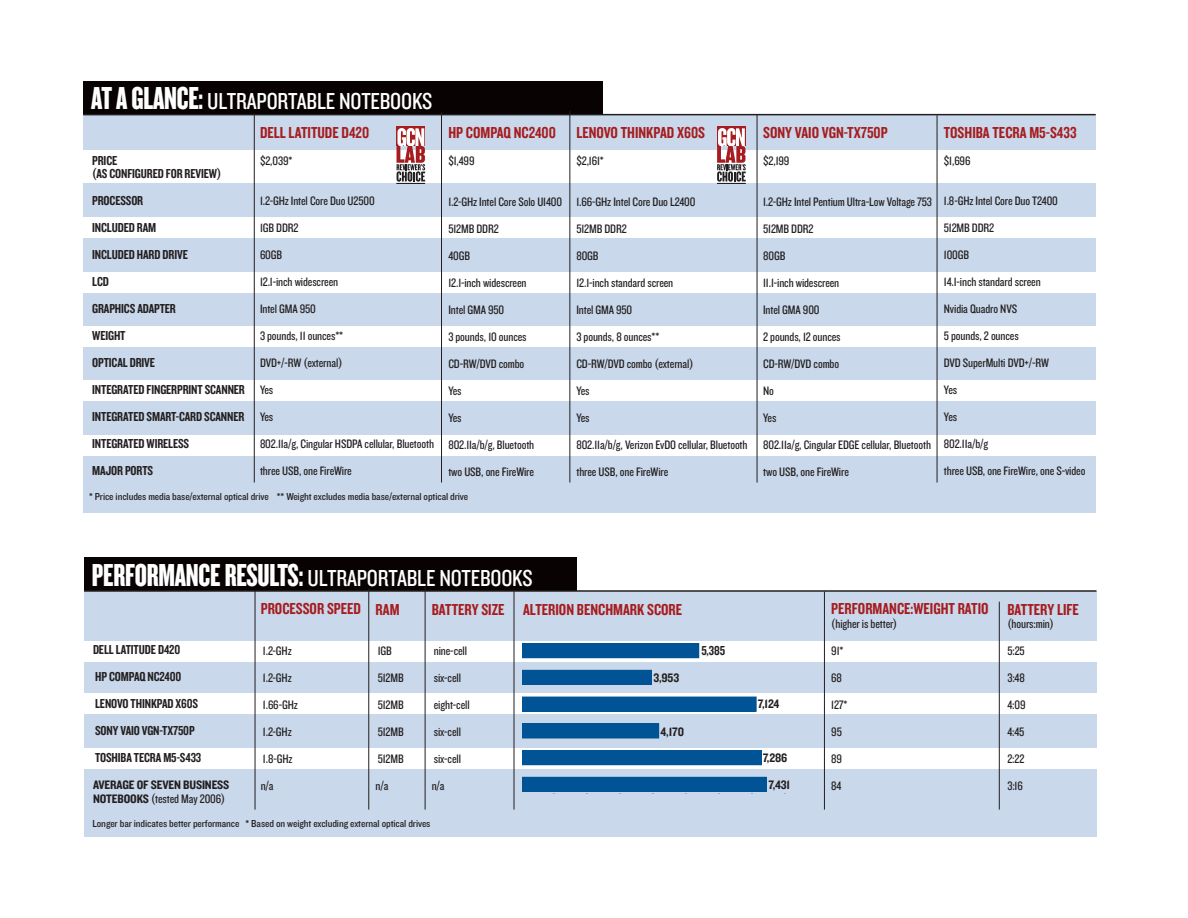
<style>
.page{position:relative;width:1188px;height:918px;background:#fff}
.page>*{position:absolute;margin:0;border:0;box-sizing:border-box;transform-origin:0 0}
.t1{font:24px "Knockout HTF29 Junior Liteweight";letter-spacing:-.01em;color:#fff}
.t2{font:16.5px "Knockout HTF49 Liteweight";color:#a61c1f}
.t3{font:13.5px/27px "Knockout HTF49 Liteweight";letter-spacing:-.01em;color:#231f20}
.t4{font:12.75px/27px "Knockout HTF29 Junior Liteweight";letter-spacing:-.01em;color:#231f20}
.t5{font:12.75px/27.6px "Knockout HTF50 Welterweight";letter-spacing:-.01em;color:#231f20;text-align:center}
.t6{font:12.45px "Myriad";color:#231f20}
.t7{font:10.5px "Knockout HTF30 Junior Welterwt";letter-spacing:-.01em;color:#231f20}
.s1{font-family:"Knockout HTF68 Full Featherwt";font-size:33px}
.s2{font-family:"Knockout HTF50 Welterweight"}
</style>
<div class="page">
<div style="left:83px;top:115px;width:1013px;height:397px;background:#c9d8ea"></div>
<div style="left:83px;top:81px;width:520px;height:33px;background:#080302"></div>
<div style="left:83px;top:150px;width:1013px;height:33px;background:#fff"></div>
<div style="left:83px;top:217px;width:1013px;height:21px;background:#fff"></div>
<div style="left:83px;top:272px;width:1013px;height:20px;background:#fff"></div>
<div style="left:83px;top:326px;width:1013px;height:21px;background:#fff"></div>
<div style="left:83px;top:380px;width:1013px;height:21px;background:#fff"></div>
<div style="left:83px;top:435px;width:1013px;height:20px;background:#fff"></div>
<hr style="left:937px;top:115px;width:1px;height:368px;background:#231f20">
<hr style="left:757px;top:115px;width:1px;height:368px;background:#231f20">
<hr style="left:569px;top:111px;width:1px;height:372px;background:#231f20">
<hr style="left:441px;top:112px;width:1px;height:371px;background:#231f20">
<hr style="left:254px;top:114px;width:1px;height:369px;background:#231f20">
<div style="left:397px;top:127px;width:28px;height:19px;background:#a61c1f"></div>
<svg style="left:397px;top:128px;width:28px;height:56px"></svg>
<div style="left:717px;top:127px;width:29px;height:19px;background:#a61c1f"></div>
<svg style="left:717px;top:128px;width:29px;height:56px"></svg>
<hr style="left:83px;top:114px;width:1013px;height:1px;background:#231f20">
<div style="left:84px;top:591px;width:1012px;height:246px;background:#c9d8ea"></div>
<div style="left:84px;top:557px;width:493px;height:34px;background:#080302"></div>
<div style="left:84px;top:641px;width:1012px;height:21px;background:#fff"></div>
<div style="left:84px;top:693px;width:1012px;height:21px;background:#fff"></div>
<div style="left:84px;top:748px;width:1012px;height:21px;background:#fff"></div>
<hr style="left:824px;top:592px;width:1px;height:218px;background:#231f20">
<hr style="left:514px;top:591px;width:1px;height:219px;background:#231f20">
<hr style="left:425px;top:587px;width:1px;height:223px;background:#231f20">
<hr style="left:368px;top:589px;width:1px;height:221px;background:#231f20">
<hr style="left:255px;top:590px;width:1px;height:220px;background:#231f20">
<hr style="left:84px;top:590px;width:1012px;height:2px;background:#231f20">
<hr style="left:999px;top:602px;width:1px;height:208px;background:#231f20">
<hr style="left:522px;top:642px;width:1px;height:151px;background:#231f20">
<div style="left:522px;top:643px;width:177px;height:15px;background:#005495"></div>
<div style="left:522px;top:670px;width:130px;height:15px;background:#005495"></div>
<div style="left:522px;top:697px;width:234px;height:15px;background:#005495"></div>
<div style="left:522px;top:723px;width:137px;height:16px;background:#005495"></div>
<div style="left:522px;top:750px;width:240px;height:15px;background:#005495"></div>
<svg style="left:522px;top:777px;width:245px;height:17px;background:#17639e"></svg>
<h1 class="t1" style="left:91px;top:87px;width:343px"><span class="s1">AT A GLANCE:</span> ULTRAPORTABLE NOTEBOOKS</h1>
<p class="t3" style="left:92px;top:153px;width:131px;line-height:13.5px">PRICE<br>(AS CONFIGURED FOR REVIEW)</p>
<p class="t3" style="left:92px;top:187px;width:154px">PROCESSOR<br>INCLUDED RAM<br>INCLUDED HARD DRIVE<br>LCD<br>GRAPHICS ADAPTER<br>WEIGHT<br>OPTICAL DRIVE<br>INTEGRATED FINGERPRINT SCANNER<br>INTEGRATED SMART-CARD SCANNER<br>INTEGRATED WIRELESS<br>MAJOR PORTS</p>
<p class="t2" style="left:260px;top:122px;width:111px">DELL LATITUDE D420</p>
<p class="t4" style="left:260px;top:147px;width:34px">$2,039*</p>
<p class="t4" style="left:260px;top:187px;width:176px">1.2-GHz Intel Core Duo U2500<br>1GB DDR2<br>60GB<br>12.1-inch widescreen<br>Intel GMA 950<br>3 pounds, 11 ounces**<br>DVD+/-RW (external)<br>Yes<br>Yes<br>802.11a/g, Cingular HSDPA cellular, Bluetooth three USB, one FireWire</p>
<p class="t2" style="left:448px;top:123px;width:109px">HP COMPAQ NC2400</p>
<p class="t4" style="left:448px;top:147px;width:28px">$1,499</p>
<p class="t4" style="left:448px;top:188px;width:115px">1.2-GHz Intel Core Solo U1400<br>512MB DDR2<br>40GB<br>12.1-inch widescreen<br>Intel GMA 950<br>3 pounds, 10 ounces<br>CD-RW/DVD combo<br>Yes<br>Yes<br>802.11a/b/g, Bluetooth<br>two USB, one FireWire</p>
<p class="t7" style="left:89px;top:490px;width:381px">* Price includes media base/external optical drive ** Weight excludes media base/external optical drive</p>
<p class="t2" style="left:576px;top:123px;width:130px">LENOVO THINKPAD X60S</p>
<p class="t4" style="left:576px;top:147px;width:29px">$2,161*</p>
<p class="t4" style="left:576px;top:188px;width:173px">1.66-GHz Intel Core Duo L2400<br>512MB DDR2<br>80GB<br>12.1-inch standard screen<br>Intel GMA 950<br>3 pounds, 8 ounces**<br>CD-RW/DVD combo (external)<br>Yes<br>Yes<br>802.11a/b/g, Verizon EvDO cellular, Bluetooth three USB, one FireWire</p>
<p class="t2" style="left:763px;top:123px;width:126px">SONY VAIO VGN-TX750P</p>
<p class="t4" style="left:763px;top:147px;width:28px">$2,199</p>
<p class="t4" style="left:763px;top:188px;width:170px">1.2-GHz Intel Pentium Ultra-Low Voltage 753<br>512MB DDR2<br>80GB<br>11.1-inch widescreen<br>Intel GMA 900<br>2 pounds, 12 ounces<br>CD-RW/DVD combo<br>No<br>Yes<br>802.11a/g, Cingular EDGE cellular, Bluetooth two USB, one FireWire</p>
<p class="t2" style="left:944px;top:123px;width:134px">TOSHIBA TECRA M5-S433</p>
<p class="t4" style="left:944px;top:147px;width:28px">$1,696</p>
<p class="t4" style="left:944px;top:188px;width:143px">1.8-GHz Intel Core Duo T2400<br>512MB DDR2<br>100GB<br>14.1-inch standard screen<br>Nvidia Quadro NVS<br>5 pounds, 2 ounces<br>DVD SuperMulti DVD+/-RW<br>Yes<br>Yes<br>802.11a/b/g<br>three USB, one FireWire, one S-video</p>
<h1 class="t1" style="left:92px;top:563px;width:442px"><span class="s1">PERFORMANCE RESULTS:</span> ULTRAPORTABLE NOTEBOOKS</h1>
<p class="t3" style="left:93px;top:636px;width:110px">DELL LATITUDE D420<br>HP COMPAQ NC2400<br>LENOVO THINKPAD X60S<br>SONY VAIO VGN-TX750P<br>TOSHIBA TECRA M5-S433</p>
<p class="t5" style="left:93px;top:771px;width:138px">AVERAGE OF SEVEN BUSINESS</p>
<p class="t4" style="left:93px;top:785px;width:134px"><span class="s2">NOTEBOOKS</span> (tested May 2006)</p>
<p class="t2" style="left:261px;top:599px;width:102px">PROCESSOR SPEED</p>
<p class="t4" style="left:261px;top:637px;width:39px">1.2-GHz<br>1.2-GHz<br>1.66-GHz<br>1.2-GHz<br>1.8-GHz n/a</p>
<p class="t2" style="left:376px;top:599px;width:25px">RAM</p>
<p class="t4" style="left:376px;top:637px;width:30px">1GB<br>512MB<br>512MB<br>512MB<br>512MB n/a</p>
<p class="t6" style="left:385px;top:645px;width:15px">de</p>
<p class="t6" style="left:390px;top:672px;width:15px">hp</p>
<p class="t6" style="left:398px;top:698px;width:7px">L</p>
<p class="t6" style="left:399px;top:725px;width:6px">s</p>
<p class="t6" style="left:398px;top:752px;width:8px">T</p>
<p class="t2" style="left:432px;top:599px;width:74px">BATTERY SIZE</p>
<p class="t4" style="left:432px;top:637px;width:39px">nine-cell six-cell eight-cell six-cell six-cell n/a</p>
<p class="t7" style="left:92px;top:818px;width:340px">Longer bar indicates better performance * Based on weight excluding external optical drives</p>
<p class="t2" style="left:523px;top:599px;width:161px">ALTERION BENCHMARK SCORE</p>
<p class="t5" style="left:653px;top:664px;width:27px">3,953</p>
<p class="t5" style="left:661px;top:717px;width:25px">4,170</p>
<p class="t3" style="left:701px;top:637px;width:25px">5,385</p>
<p class="t5" style="left:758px;top:690px;width:23px">7,124</p>
<p class="t5" style="left:763px;top:743px;width:29px">7,286<br>7,431</p>
<p class="t2" style="left:831px;top:599px;width:159px">PERFORMANCE:WEIGHT RATIO</p>
<p class="t4" style="left:831px;top:610px;width:68px">(higher is better)<br>91*<br>68<br>127*<br>95<br>89<br>84</p>
<p class="t2" style="left:1007px;top:599px;width:73px">BATTERY LIFE</p>
<p class="t4" style="left:1007px;top:610px;width:48px">(hours:min)<br>5:25<br>3:48<br>4:09<br>4:45<br>2:22<br>3:16</p>
</div>
